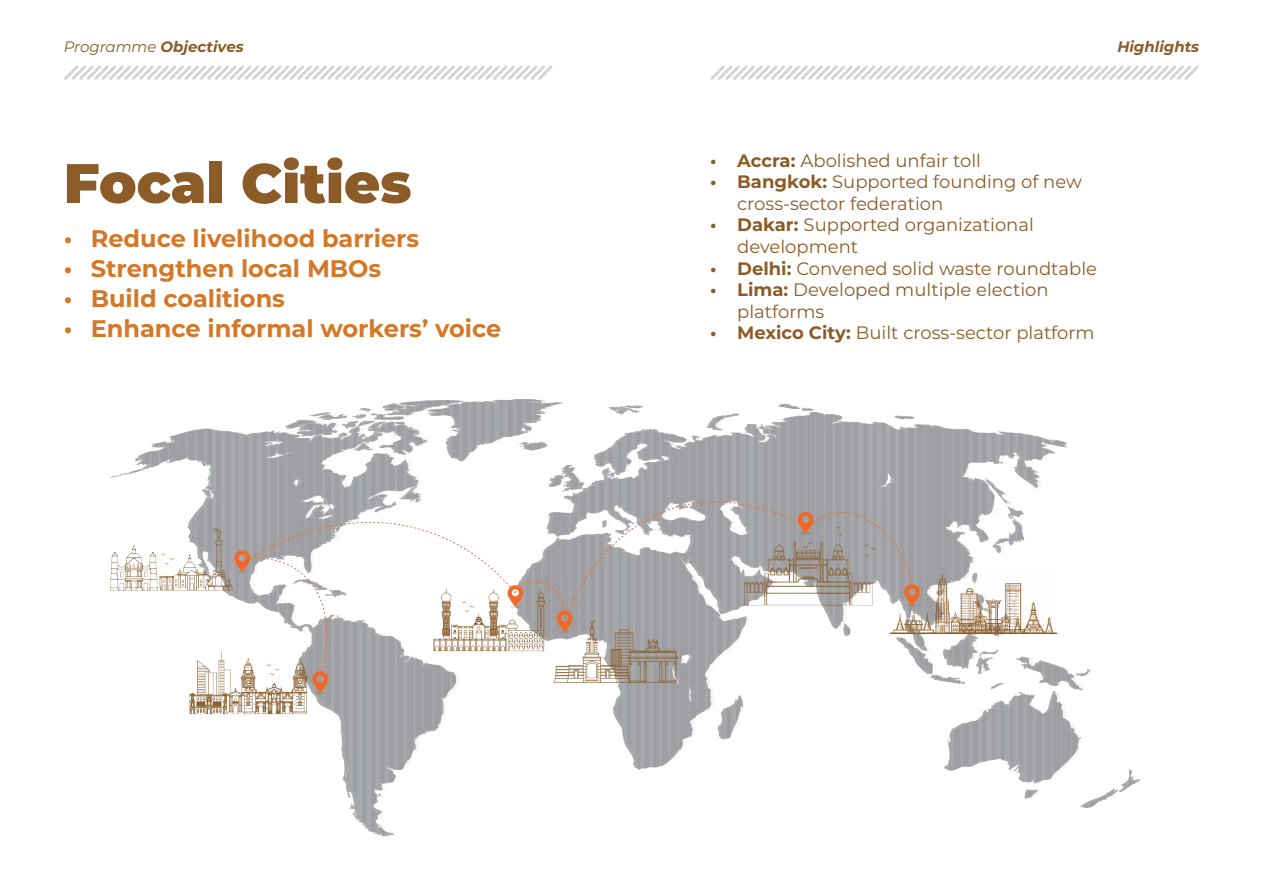
<style>
.page{position:relative;width:1263px;height:893px;background:#fff}
.page>*{position:absolute;margin:0;border:0;box-sizing:border-box;transform-origin:0 0}
.t1{font:900 55.5px "Montserrat";color:#8b5c27}
.t2{font:700 24px "Montserrat";color:#d47727}
.t3{font:18px/21.6px "Montserrat";color:#8b5c27}
.t4{font:italic 700 15px "Montserrat";color:#8b5c27}
.s1{font-weight:400}
.s2{font-weight:700}
</style>
<div class="page">
<img style="left:110px;top:399px;width:1031px;height:438px">
<svg style="left:64px;top:65px;width:489px;height:15px"></svg>
<svg style="left:710px;top:65px;width:489px;height:15px"></svg>
<p class="t4" style="left:64px;top:35px;width:181px"><span class="s1">Programme</span> Objectives</p>
<p class="t4" style="left:1117px;top:35px;width:83px">Highlights</p>
<h1 class="t1" style="left:64px;top:142px;width:349px">Focal Cities</h1>
<h2 class="t2" style="left:64px;top:221px;width:357px">• Reduce livelihood barriers</h2>
<h2 class="t2" style="left:64px;top:251px;width:319px">• Strengthen local MBOs</h2>
<h2 class="t2" style="left:64px;top:281px;width:223px">• Build coalitions</h2>
<h2 class="t2" style="left:64px;top:311px;width:439px">• Enhance informal workers’ voice</h2>
<p class="t3" style="left:710px;top:149px;width:272px"><span class="s2">• Accra:</span> Abolished unfair toll</p>
<p class="t3" style="left:737px;top:170px;width:346px;text-indent:-27px"><span class="s2">• Bangkok:</span> Supported founding of new cross-sector federation</p>
<p class="t3" style="left:737px;top:214px;width:298px;text-indent:-27px"><span class="s2">• Dakar:</span> Supported organizational development</p>
<p class="t3" style="left:710px;top:257px;width:388px"><span class="s2">• Delhi:</span> Convened solid waste roundtable</p>
<p class="t3" style="left:737px;top:278px;width:313px;text-indent:-27px"><span class="s2">• Lima:</span> Developed multiple election platforms</p>
<p class="t3" style="left:710px;top:322px;width:386px"><span class="s2">• Mexico City:</span> Built cross-sector platform</p>
</div>
